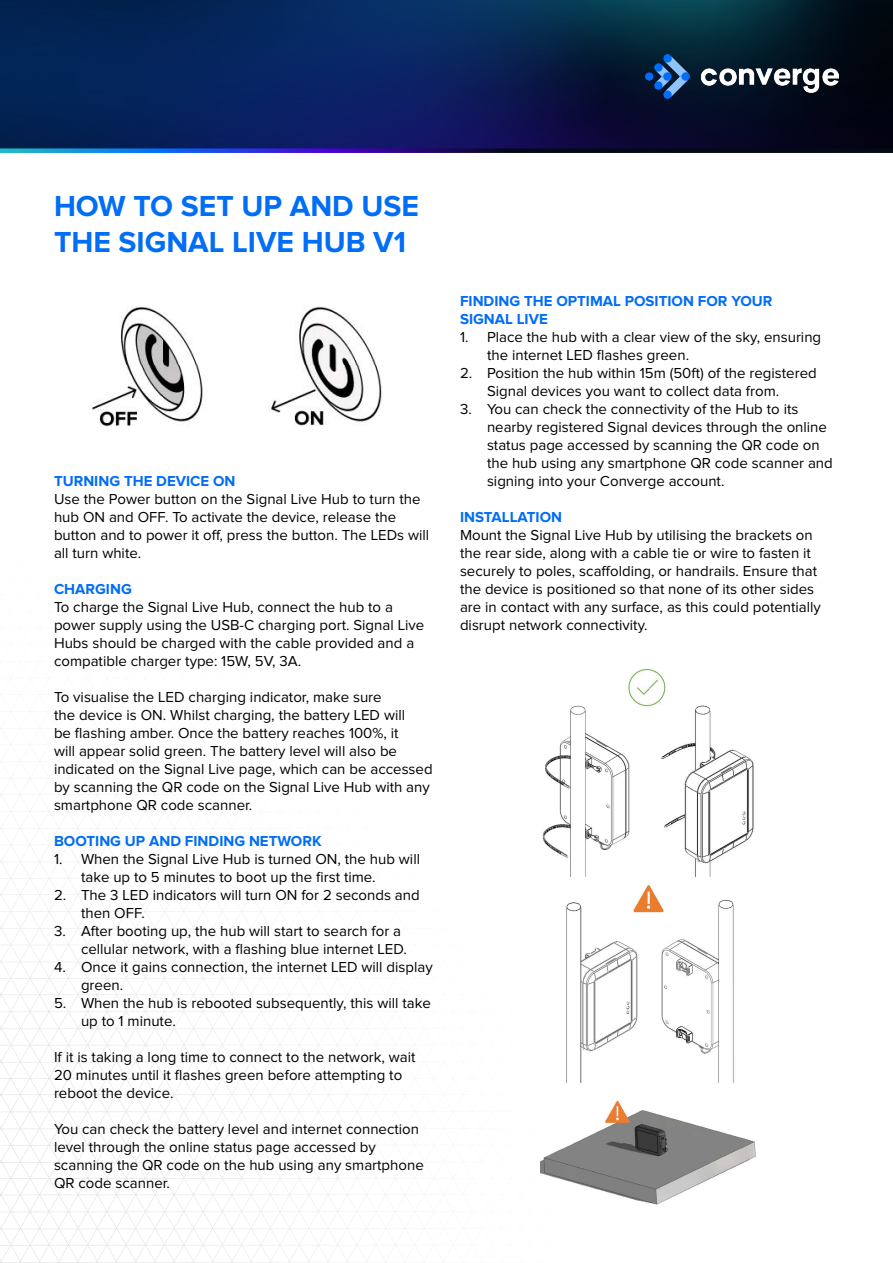
<style>
.page{position:relative;width:893px;height:1263px;background:#fff}
.page>*{position:absolute;margin:0;border:0;box-sizing:border-box;transform-origin:0 0}
.Body_Copy{font:700 30px/36px "Proxima Nova";color:#026df5}
.Body_Copy-2{font:15px/18px "Proxima Nova";color:#000}
.Body_Copy-3{font:700 15px "Proxima Nova";color:#026df5}
</style>
<div class="page">
<img style="left:0;top:761px;width:711px;height:502px">
<img style="left:0;top:0;width:893px;height:148px">
<img style="left:646px;top:54px;width:193px;height:45px">
<svg style="left:0;top:148px;width:893px;height:5px;background:#132970"></svg>
<img style="left:540px;top:669px;width:214px;height:207px">
<img style="left:559px;top:882px;width:175px;height:201px">
<img style="left:540px;top:1089px;width:216px;height:117px">
<img style="left:91px;top:306px;width:112px;height:121px">
<img style="left:271px;top:306px;width:111px;height:120px">
<p class="Body_Copy" style="left:54px;top:189px;width:366px">HOW TO SET UP AND USE<br>THE SIGNAL LIVE HUB V1</p>
<p class="Body_Copy-3" style="left:54px;top:472px;width:183px">TURNING THE DEVICE ON</p>
<p class="Body_Copy-2" style="left:54px;top:491px;width:377px">Use the Power button on the Signal Live Hub to turn the hub ON and OFF. To activate the device, release the button and to power it off, press the button. The LEDs will all turn white.</p>
<p class="Body_Copy-3" style="left:54px;top:580px;width:79px">CHARGING</p>
<p class="Body_Copy-2" style="left:54px;top:599px;width:372px">To charge the Signal Live Hub, connect the hub to a power supply using the USB-C charging port. Signal Live Hubs should be charged with the cable provided and a compatible charger type: 15W, 5V, 3A.</p>
<p class="Body_Copy-2" style="left:54px;top:689px;width:380px">To visualise the LED charging indicator, make sure<br>the device is ON. Whilst charging, the battery LED will<br>be flashing amber. Once the battery reaches 100%, it<br>will appear solid green. The battery level will also be indicated on the Signal Live page, which can be accessed by scanning the QR code on the Signal Live Hub with any smartphone QR code scanner.</p>
<p class="Body_Copy-3" style="left:54px;top:832px;width:269px">BOOTING UP AND FINDING NETWORK</p>
<p class="Body_Copy-2" style="left:81px;top:851px;width:341px;text-indent:-27px">1. When the Signal Live Hub is turned ON, the hub will take up to 5 minutes to boot up the first time.</p>
<p class="Body_Copy-2" style="left:81px;top:887px;width:340px;text-indent:-27px">2. The 3 LED indicators will turn ON for 2 seconds and then OFF.</p>
<p class="Body_Copy-2" style="left:81px;top:923px;width:328px;text-indent:-27px">3. After booting up, the hub will start to search for a cellular network, with a flashing blue internet LED.</p>
<p class="Body_Copy-2" style="left:81px;top:959px;width:353px;text-indent:-27px">4. Once it gains connection, the internet LED will display green.</p>
<p class="Body_Copy-2" style="left:81px;top:995px;width:351px;text-indent:-27px">5. When the hub is rebooted subsequently, this will take up to 1 minute.</p>
<p class="Body_Copy-2" style="left:54px;top:1049px;width:363px">If it is taking a long time to connect to the network, wait<br>20 minutes until it flashes green before attempting to reboot the device.</p>
<p class="Body_Copy-2" style="left:54px;top:1121px;width:371px">You can check the battery level and internet connection level through the online status page accessed by scanning the QR code on the hub using any smartphone QR code scanner.</p>
<p class="Body_Copy-3" style="left:460px;top:292px;width:314px">FINDING THE OPTIMAL POSITION FOR YOUR</p>
<p class="Body_Copy-3" style="left:460px;top:310px;width:89px">SIGNAL LIVE</p>
<p class="Body_Copy-2" style="left:487px;top:329px;width:336px;text-indent:-27px">1. Place the hub with a clear view of the sky, ensuring the internet LED flashes green.</p>
<p class="Body_Copy-2" style="left:487px;top:365px;width:331px;text-indent:-27px">2. Position the hub within 15m (50ft) of the registered<br>Signal devices you want to collect data from.</p>
<p class="Body_Copy-2" style="left:487px;top:401px;width:347px;text-indent:-27px">3. You can check the connectivity of the Hub to its nearby registered Signal devices through the online status page accessed by scanning the QR code on the hub using any smartphone QR code scanner and signing into your Converge account.</p>
<p class="Body_Copy-3" style="left:460px;top:508px;width:104px">INSTALLATION</p>
<p class="Body_Copy-2" style="left:460px;top:527px;width:362px">Mount the Signal Live Hub by utilising the brackets on the rear side, along with a cable tie or wire to fasten it securely to poles, scaffolding, or handrails. Ensure that the device is positioned so that none of its other sides are in contact with any surface, as this could potentially disrupt network connectivity.</p>
</div>
